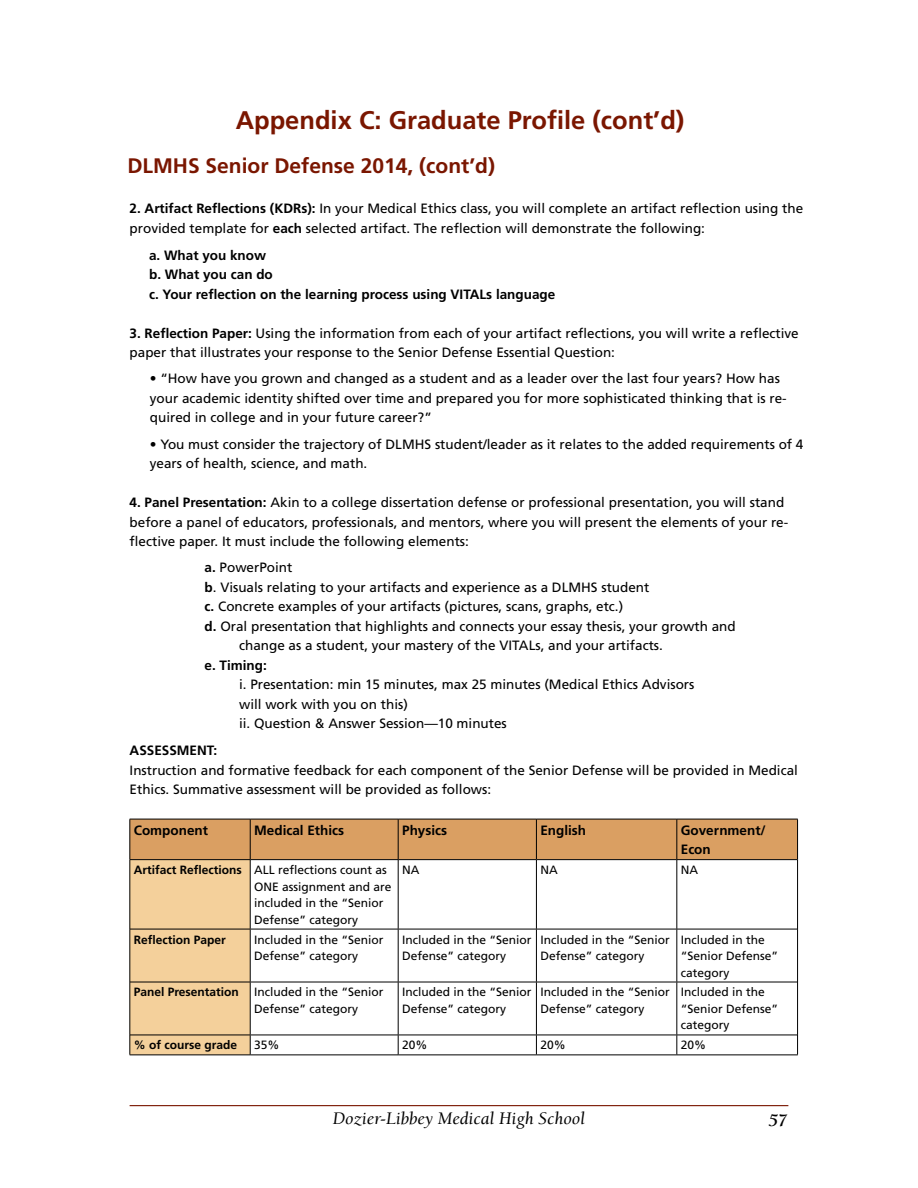
<style>
.page{position:relative;width:918px;height:1188px;background:#fff}
.page>*{position:absolute;margin:0;border:0;box-sizing:border-box;transform-origin:0 0}
.t1{font:700 25.5px "Frutiger LT Std";color:#7a1600}
.t2{font:700 21px "Frutiger LT Std";color:#7a1600}
.t3{font:italic 18px "Berkeley LT";color:#000}
.t4{font:italic 700 18px "Berkeley LT";color:#000}
.t5{font:13.5px/19.5px "Frutiger LT Std";color:#000}
.t6{font:700 13.5px/19.5px "Frutiger LT Std";color:#000}
.t7{font:12px/16.5px "Frutiger LT Std";color:#000}
.t8{font:700 12px "Frutiger LT Std";color:#000}
.s1{font-weight:700}
</style>
<div class="page">
<hr style="left:130px;top:1105px;width:658px;height:1px;background:#7a1600">
<hr style="left:130px;top:1055px;width:120px;height:1px;background:#000">
<hr style="left:250px;top:1055px;width:148px;height:1px;background:#000">
<hr style="left:398px;top:1055px;width:138px;height:1px;background:#000">
<hr style="left:536px;top:1055px;width:141px;height:1px;background:#000">
<hr style="left:677px;top:1055px;width:121px;height:1px;background:#000">
<svg style="left:130px;top:819px;width:668px;height:236px"></svg>
<h1 class="t1" style="left:236px;top:105px;width:450px">Appendix C: Graduate Profile (cont’d)</h1>
<h2 class="t2" style="left:127px;top:154px;width:369px">DLMHS Senior Defense 2014, (cont’d)</h2>
<p class="t5" style="left:130px;top:199px;width:675px"><span class="s1">2. Artifact Reflections (KDRs):</span> In your Medical Ethics class, you will complete an artifact reflection using the provided template for <span class="s1">each</span> selected artifact. The reflection will demonstrate the following:</p>
<p class="t6" style="left:149px;top:245px;width:408px">a. What you know<br>b. What you can do<br>c. Your reflection on the learning process using VITALs language</p>
<p class="t5" style="left:130px;top:323px;width:671px"><span class="s1">3. Reflection Paper:</span> Using the information from each of your artifact reflections, you will write a reflective paper that illustrates your response to the Senior Defense Essential Question:</p>
<p class="t5" style="left:150px;top:369px;width:638px">• “How have you grown and changed as a student and as a leader over the last four years? How has your academic identity shifted over time and prepared you for more sophisticated thinking that is re&shy;quired in college and in your future career?”</p>
<p class="t5" style="left:150px;top:434px;width:655px">• You must consider the trajectory of DLMHS student/leader as it relates to the added requirements of 4 years of health, science, and math.</p>
<p class="t5" style="left:130px;top:493px;width:660px"><span class="s1">4. Panel Presentation:</span> Akin to a college dissertation defense or professional presentation, you will stand before a panel of educators, professionals, and mentors, where you will present the elements of your re&shy;flective paper. It must include the following elements:</p>
<p class="t5" style="left:205px;top:558px;width:89px"><span class="s1">a.</span> PowerPoint</p>
<p class="t5" style="left:205px;top:577px;width:446px"><span class="s1">b</span>. Visuals relating to your artifacts and experience as a DLMHS student</p>
<p class="t5" style="left:205px;top:597px;width:420px"><span class="s1">c.</span> Concrete examples of your artifacts (pictures, scans, graphs, etc.)</p>
<p class="t5" style="left:205px;top:616px;width:533px"><span class="s1">d.</span> Oral presentation that highlights and connects your essay thesis, your growth and</p>
<p class="t5" style="left:239px;top:636px;width:425px">change as a student, your mastery of the VITALs, and your artifacts.</p>
<p class="t6" style="left:205px;top:655px;width:64px">e. Timing:</p>
<p class="t5" style="left:239px;top:675px;width:457px">i. Presentation: min 15 minutes, max 25 minutes (Medical Ethics Advisors will work with you on this)<br>ii. Question &amp; Answer Session—10 minutes</p>
<p class="t6" style="left:130px;top:741px;width:19px">Assessment</p>
<p class="t6" style="left:213px;top:741px;width:5px">:</p>
<p class="t5" style="left:130px;top:760px;width:670px">Instruction and formative feedback for each component of the Senior Defense will be provided in Medical<br>Ethics. Summative assessment will be provided as follows:</p>
<p class="t6" style="left:134px;top:820px;width:76px">Component</p>
<p class="t6" style="left:254px;top:820px;width:92px">Medical Ethics</p>
<p class="t6" style="left:402px;top:820px;width:46px">Physics</p>
<p class="t6" style="left:540px;top:820px;width:47px">English</p>
<p class="t6" style="left:681px;top:820px;width:87px">Government/<br>Econ</p>
<p class="t7" style="left:254px;top:862px;width:139px;text-indent:-120px"><span class="s1">Artifact Reflections</span> ALL reflections count as<br>ONE assignment and are included in the “Senior<br>Defense” category</p>
<p class="t7" style="left:402px;top:862px;width:19px">NA</p>
<p class="t7" style="left:540px;top:862px;width:19px">NA</p>
<p class="t7" style="left:681px;top:862px;width:19px">NA</p>
<p class="t8" style="left:134px;top:932px;width:94px">Reflection Paper</p>
<p class="t7" style="left:254px;top:931px;width:131px">Included in the “Senior<br>Defense” category</p>
<p class="t7" style="left:402px;top:931px;width:131px">Included in the “Senior<br>Defense” category</p>
<p class="t7" style="left:540px;top:931px;width:131px">Included in the “Senior<br>Defense” category</p>
<p class="t7" style="left:681px;top:931px;width:99px">Included in the “Senior Defense” category</p>
<p class="t8" style="left:134px;top:985px;width:107px">Panel Presentation</p>
<p class="t7" style="left:254px;top:984px;width:131px">Included in the “Senior<br>Defense” category</p>
<p class="t7" style="left:402px;top:984px;width:131px">Included in the “Senior<br>Defense” category</p>
<p class="t7" style="left:540px;top:984px;width:131px">Included in the “Senior<br>Defense” category</p>
<p class="t7" style="left:681px;top:984px;width:99px">Included in the “Senior Defense” category</p>
<p class="t8" style="left:134px;top:1038px;width:105px">% of course grade</p>
<p class="t7" style="left:254px;top:1037px;width:27px">35%</p>
<p class="t7" style="left:402px;top:1037px;width:27px">20%</p>
<p class="t7" style="left:540px;top:1037px;width:27px">20%</p>
<p class="t7" style="left:681px;top:1037px;width:27px">20%</p>
<h3 class="t3" style="left:333px;top:1109px;width:254px">Dozier-Libbey Medical High School</h3>
<h3 class="t4" style="left:769px;top:1111px;width:20px">57</h3>
</div>
